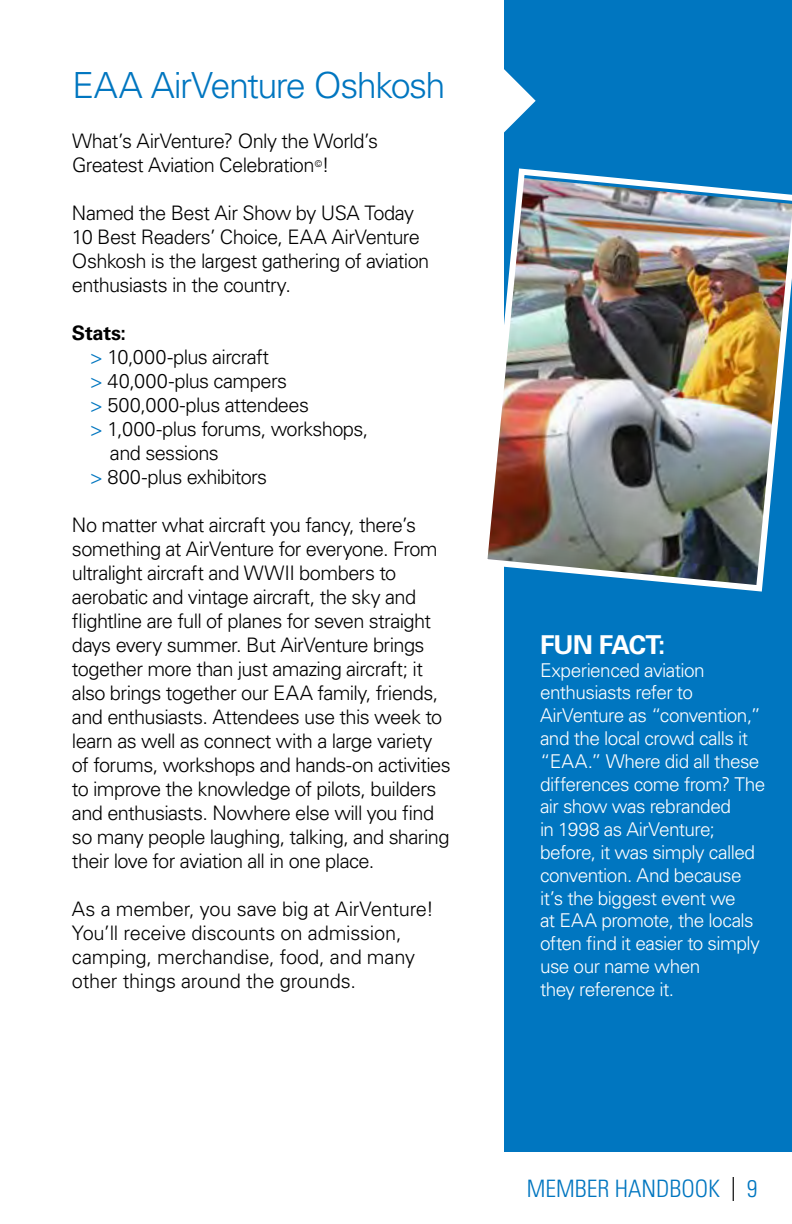
<style>
.page{position:relative;width:792px;height:1224px;background:#fff}
.page>*{position:absolute;margin:0;border:0;box-sizing:border-box;transform-origin:0 0}
.t1{font:300 36px "Univers LT Std";letter-spacing:-.045em;color:#0076c0}
.t2{font:700 26px "Univers LT Std";letter-spacing:-.035em;color:#fff}
.t3{font:300 condensed 24px "Univers LT Std";color:#0076c0}
.t4{font:300 20px/24px "Univers LT Std";letter-spacing:-.03em;color:#000}
.t5{font:300 20px/24px "Univers LT Std";letter-spacing:-.01em;color:#000}
.t6{font:700 20px "Univers LT Std";letter-spacing:-.01em;color:#000}
.t7{font:300 19px/22.8px "Univers LT Std";letter-spacing:-.03em;color:#fff}
.s1{color:#0076c0}
.s2{color:#000}
</style>
<div class="page">
<div style="left:504px;top:0;width:288px;height:1224px;background:#0076c0"></div>
<div style="left:0;top:1152px;width:792px;height:72px;background:#fff"></div>
<img style="left:487px;top:168px;width:305px;height:424px">
<svg style="left:504px;top:69px;width:32px;height:64px"></svg>
<h1 class="t1" style="left:72px;top:64px;width:375px">EAA AirVenture Oshkosh</h1>
<p class="t4" style="left:72px;top:129px;width:308px">What’s AirVenture? Only the World’s<br>Greatest Aviation Celebration<sup>©</sup>!</p>
<p class="t4" style="left:72px;top:201px;width:359px">Named the Best Air Show by USA Today 10 Best Readers’ Choice, EAA AirVenture Oshkosh is the largest gathering of aviation enthusiasts in the country.</p>
<p class="t6" style="left:72px;top:322px;width:56px">Stats:</p>
<p class="t4" style="left:90px;top:345px;width:181px"><span class="s1">&gt;</span> 10,000-plus aircraft</p>
<p class="t4" style="left:90px;top:369px;width:199px"><span class="s1">&gt;</span> 40,000-plus campers</p>
<p class="t4" style="left:90px;top:393px;width:221px"><span class="s1">&gt;</span> 500,000-plus attendees</p>
<p class="t4" style="left:90px;top:417px;width:280px"><span class="s1">&gt;</span> 1,000-plus forums, workshops,</p>
<p class="t4" style="left:110px;top:441px;width:110px">and sessions</p>
<p class="t4" style="left:90px;top:465px;width:179px"><span class="s1">&gt;</span> 800-plus exhibitors</p>
<p class="t4" style="left:72px;top:513px;width:380px">No matter what aircraft you fancy, there’s something at AirVenture for everyone. From ultralight aircraft and WWII bombers to aerobatic and vintage aircraft, the sky and flightline are full of planes for seven straight days every summer. But AirVenture brings together more than just amazing aircraft; it also brings together our EAA family, friends, and enthusiasts. Attendees use this week to learn as well as connect with a large variety of forums, workshops and hands-on activities to improve the knowledge of pilots, builders and enthusiasts. Nowhere else will you find so many people laughing, talking, and sharing their love for aviation all in one place.</p>
<p class="t5" style="left:72px;top:897px;width:364px">As a member, you save big at AirVenture!<br>You’ll receive discounts on admission, camping, merchandise, food, and many other things around the grounds.</p>
<h2 class="t2" style="left:540px;top:629px;width:127px">FUN FACT:</h2>
<p class="t7" style="left:540px;top:659px;width:227px">Experienced aviation enthusiasts refer to<br>AirVenture as “convention,” and the local crowd calls it “EAA.” Where did all these differences come from? The air show was rebranded<br>in 1998 as AirVenture; before, it was simply called convention. And because it’s the biggest event we<br>at EAA promote, the locals often find it easier to simply use our name when<br>they reference it.</p>
<p class="t3" style="left:527px;top:1174px;width:232px">MEMBER HANDBOOK <span class="s2">|</span> 9</p>
</div>
